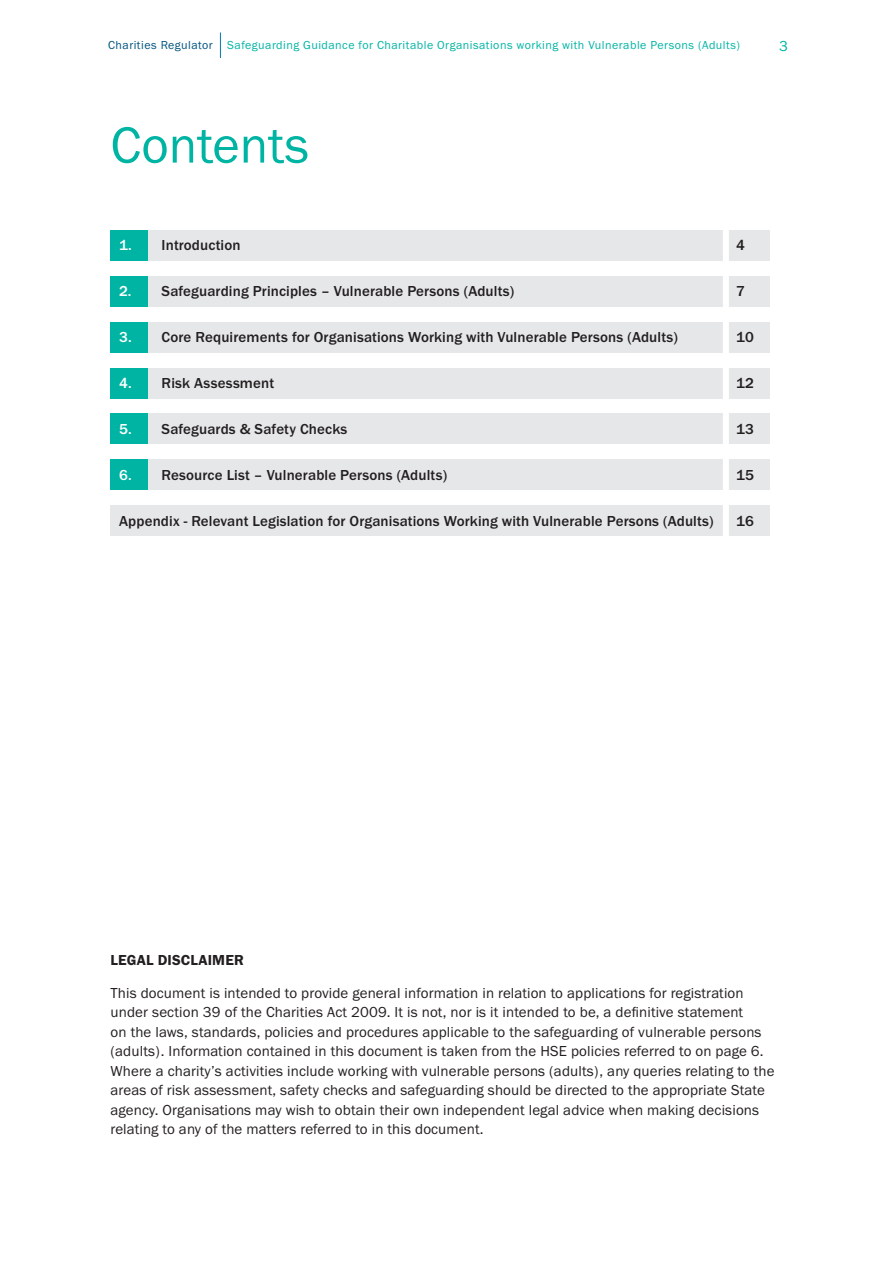
<style>
.page{position:relative;width:893px;height:1263px;background:#fff}
.page>*{position:absolute;margin:0;border:0;box-sizing:border-box;transform-origin:0 0}
.Main_Head_guide_CR_2{font:52.5px "Franklin Gothic URW Boo";color:#00b4a4}
.Body_Text_guide_CR_2{font:15px/19.5px "Franklin Gothic URW Boo";letter-spacing:.01em;color:#231f20}
.Body_Text_guide_CR_2-2{font:500 15px "Franklin Gothic URW";letter-spacing:.01em;color:#231f20}
.Body_Text_guide_CR_2-3{font:15px "Franklin Gothic URW Dem";letter-spacing:.01em;color:#231f20}
.t1{font:15px "Franklin Gothic URW Boo";color:#00b4a4}
.t2{font:12px "Franklin Gothic URW Boo";letter-spacing:.04em;color:#00b4a4}
.s1{color:#005480}
.s2{color:#fff}
</style>
<div class="page">
<svg style="left:220px;top:33px;width:1px;height:25px"></svg>
<hr style="left:0;top:0;width:1px;height:1263px;background:#00b4a4">
<div style="left:111px;top:230px;width:659px;height:31px;background:#e6e7e9"></div>
<div style="left:111px;top:230px;width:37px;height:31px;background:#00b4a4"></div>
<div style="left:111px;top:459px;width:659px;height:31px;background:#e6e7e9"></div>
<div style="left:111px;top:459px;width:37px;height:31px;background:#00b4a4"></div>
<div style="left:111px;top:276px;width:659px;height:31px;background:#e6e7e9"></div>
<div style="left:111px;top:276px;width:37px;height:31px;background:#00b4a4"></div>
<div style="left:111px;top:505px;width:659px;height:31px;background:#e6e7e9"></div>
<div style="left:111px;top:322px;width:659px;height:31px;background:#e6e7e9"></div>
<div style="left:111px;top:322px;width:37px;height:31px;background:#00b4a4"></div>
<div style="left:111px;top:368px;width:659px;height:30px;background:#e6e7e9"></div>
<div style="left:111px;top:368px;width:37px;height:30px;background:#00b4a4"></div>
<div style="left:111px;top:414px;width:659px;height:30px;background:#e6e7e9"></div>
<div style="left:111px;top:414px;width:37px;height:30px;background:#00b4a4"></div>
<div style="left:723px;top:221px;width:6px;height:326px;background:#fff"></div>
<p class="t2" style="left:108px;top:38px;width:633px"><span class="s1">Charities Regulator</span> Safeguarding Guidance for Charitable Organisations working with Vulnerable Persons (Adults)</p>
<p class="t1" style="left:779px;top:37px;width:10px">3</p>
<p class="Main_Head_guide_CR_2" style="left:111px;top:112px;width:200px">Contents</p>
<p class="Body_Text_guide_CR_2-2" style="left:119px;top:236px;width:123px"><span class="s2">1.</span> Introduction</p>
<p class="Body_Text_guide_CR_2-2" style="left:736px;top:236px;width:10px">4</p>
<p class="Body_Text_guide_CR_2-2" style="left:119px;top:282px;width:397px"><span class="s2">2.</span> Safeguarding Principles – Vulnerable Persons (Adults)</p>
<p class="Body_Text_guide_CR_2-2" style="left:736px;top:282px;width:10px">7</p>
<p class="Body_Text_guide_CR_2-2" style="left:119px;top:328px;width:560px"><span class="s2">3.</span> Core Requirements for Organisations Working with Vulnerable Persons (Adults)</p>
<p class="Body_Text_guide_CR_2-2" style="left:736px;top:328px;width:19px">10</p>
<p class="Body_Text_guide_CR_2-2" style="left:119px;top:373px;width:157px"><span class="s2">4.</span> Risk Assessment</p>
<p class="Body_Text_guide_CR_2-2" style="left:736px;top:373px;width:19px">12</p>
<p class="Body_Text_guide_CR_2-2" style="left:119px;top:419px;width:230px"><span class="s2">5.</span> Safeguards &amp; Safety Checks</p>
<p class="Body_Text_guide_CR_2-2" style="left:736px;top:419px;width:19px">13</p>
<p class="Body_Text_guide_CR_2-2" style="left:119px;top:465px;width:330px"><span class="s2">6.</span> Resource List – Vulnerable Persons (Adults)</p>
<p class="Body_Text_guide_CR_2-2" style="left:736px;top:465px;width:19px">15</p>
<p class="Body_Text_guide_CR_2-2" style="left:119px;top:511px;width:596px">Appendix - Relevant Legislation for Organisations Working with Vulnerable Persons (Adults)</p>
<p class="Body_Text_guide_CR_2-2" style="left:736px;top:511px;width:19px">16</p>
<p class="Body_Text_guide_CR_2-3" style="left:111px;top:951px;width:135px">LEGAL DISCLAIMER</p>
<p class="Body_Text_guide_CR_2" style="left:111px;top:983px;width:665px">This document is intended to provide general information in relation to applications for registration under section 39 of the Charities Act 2009. It is not, nor is it intended to be, a definitive statement<br>on the laws, standards, policies and procedures applicable to the safeguarding of vulnerable persons (adults). Information contained in this document is taken from the HSE policies referred to on page 6.<br>Where a charity’s activities include working with vulnerable persons (adults), any queries relating to the areas of risk assessment, safety checks and safeguarding should be directed to the appropriate State agency. Organisations may wish to obtain their own independent legal advice when making decisions relating to any of the matters referred to in this document.</p>
</div>
